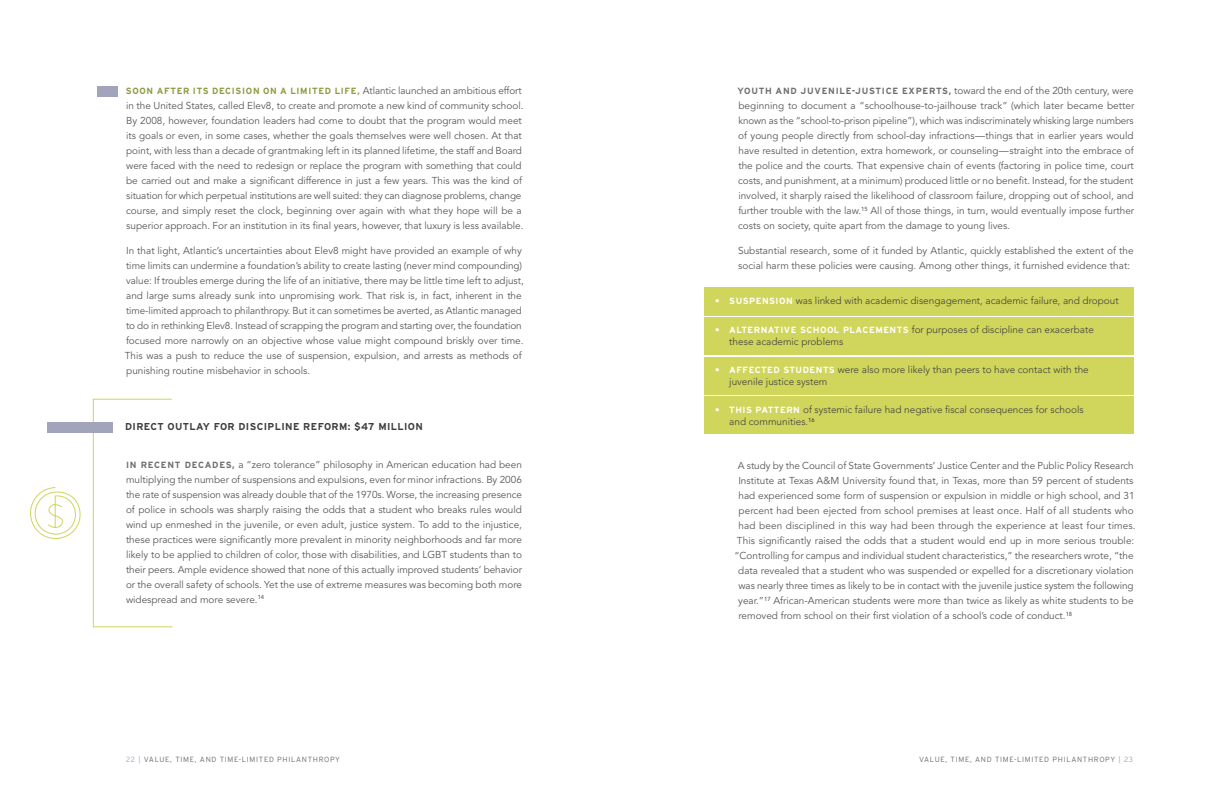
<style>
.page{position:relative;width:1224px;height:792px;background:#fff}
.page>*{position:absolute;margin:0;border:0;box-sizing:border-box;transform-origin:0 0}
.Body{font:10px/15px "Avenir";color:#57585a}
.t1{font:300 10px/12px "Avenir";color:#3e3e3f}
.Body-2{font:700 10px "Interstate";letter-spacing:.04em;color:#3e3e3f}
.Body-3{font:700 9px "Interstate";letter-spacing:.075em;color:#8e9b41}
.t2{font:300 7.5px "Interstate";letter-spacing:.09em;color:#6c6d70}
.s1{font-family:"Avenir";font-weight:400;font-size:10px;color:#57585a}
.s2{font-family:"Interstate";font-weight:700;font-size:9px;color:#6c6d70}
.s3{font-family:"Interstate";font-weight:700;font-size:9px;color:#fff}
.s4{color:#a2a4bc}
</style>
<div class="page">
<div style="left:704px;top:318px;width:430px;height:37px;background:#d0d55b"></div>
<div style="left:704px;top:357px;width:430px;height:37px;background:#d0d55b"></div>
<div style="left:704px;top:396px;width:430px;height:37px;background:#d0d55b"></div>
<div style="left:704px;top:287px;width:430px;height:29px;background:#d0d55b"></div>
<div style="left:98px;top:86px;width:20px;height:11px;background:#a2a4bc"></div>
<svg style="left:92px;top:398px;width:81px;height:230px"></svg>
<div style="left:48px;top:423px;width:65px;height:10px;background:#a2a4bc"></div>
<svg style="left:30px;top:487px;width:51px;height:52px"></svg>
<p class="Body-3" style="left:126px;top:86px;width:397px">SOON AFTER ITS DECISION ON A LIMITED LIFE, <span class="s1">Atlantic launched an ambitious effort</span></p>
<p class="Body" style="left:126px;top:98px;width:399px">in the United States, called Elev8, to create and promote a new kind of community school.<br>By 2008, however, foundation leaders had come to doubt that the program would meet its goals or even, in some cases, whether the goals themselves were well chosen. At that point, with less than a decade of grantmaking left in its planned lifetime, the staff and Board were faced with the need to redesign or replace the program with something that could be carried out and make a significant difference in just a few years. This was the kind of situation for which perpetual institutions are well suited: they can diagnose problems, change course, and simply reset the clock, beginning over again with what they hope will be a superior approach. For an institution in its final years, however, that luxury is less available.</p>
<p class="Body" style="left:125px;top:243px;width:400px">In that light, Atlantic’s uncertainties about Elev8 might have provided an example of why time limits can undermine a foundation’s ability to create lasting (never mind compounding) value: If troubles emerge during the life of an initiative, there may be little time left to adjust, and large sums already sunk into unpromising work. That risk is, in fact, inherent in the time-limited approach to philanthropy. But it can sometimes be averted, as Atlantic managed to do in rethinking Elev8. Instead of scrapping the program and starting over, the foundation focused more narrowly on an objective whose value might compound briskly over time.<br>This was a push to reduce the use of suspension, expulsion, and arrests as methods of punishing routine misbehavior in schools.</p>
<p class="Body-2" style="left:125px;top:421px;width:299px">DIRECT OUTLAY FOR DISCIPLINE REFORM: $47 MILLION</p>
<p class="Body" style="left:126px;top:457px;width:398px;text-align:justify"><span class="s2">IN RECENT DECADES,</span> a “zero tolerance” philosophy in American education had been multiplying the number of suspensions and expulsions, even for minor infractions. By 2006 the rate of suspension was already double that of the 1970s. Worse, the increasing presence of police in schools was sharply raising the odds that a student who breaks rules would wind up enmeshed in the juvenile, or even adult, justice system. To add to the injustice, these practices were significantly more prevalent in minority neighborhoods and far more likely to be applied to children of color, those with disabilities, and LGBT students than to their peers. Ample evidence showed that none of this actually improved students’ behavior or the overall safety of schools. Yet the use of extreme measures was becoming both more widespread and more severe.<sup>14</sup></p>
<p class="Body" style="left:738px;top:83px;width:398px;text-align:justify"><span class="s2">YOUTH AND JUVENILE-JUSTICE EXPERTS,</span> toward the end of the 20th century, were beginning to document a “schoolhouse-to-jailhouse track” (which later became better known as the “school-to-prison pipeline”), which was indiscriminately whisking large numbers of young people directly from school-day infractions—things that in earlier years would have resulted in detention, extra homework, or counseling—straight into the embrace of the police and the courts. That expensive chain of events (factoring in police time, court costs, and punishment, at a minimum) produced little or no benefit. Instead, for the student involved, it sharply raised the likelihood of classroom failure, dropping out of school, and further trouble with the law.<sup>15</sup> All of those things, in turn, would eventually impose further costs on society, quite apart from the damage to young lives.</p>
<p class="Body" style="left:738px;top:243px;width:397px">Substantial research, some of it funded by Atlantic, quickly established the extent of the social harm these policies were causing. Among other things, it furnished evidence that:</p>
<p class="t1" style="left:715px;top:295px;width:405px"><span class="s3">• SUSPENSION</span> was linked with academic disengagement, academic failure, and dropout</p>
<p class="t1" style="left:729px;top:323px;width:366px;text-indent:-14px"><span class="s3">• ALTERNATIVE SCHOOL PLACEMENTS</span> for purposes of discipline can exacerbate these academic problems</p>
<p class="t1" style="left:729px;top:363px;width:361px;text-indent:-14px"><span class="s3">• AFFECTED STUDENTS</span> were also more likely than peers to have contact with the juvenile justice system</p>
<p class="t1" style="left:729px;top:403px;width:356px;text-indent:-14px"><span class="s3">• THIS PATTERN</span> of systemic failure had negative fiscal consequences for schools and communities.<sup>16</sup></p>
<p class="Body" style="left:738px;top:459px;width:397px">A study by the Council of State Governments’ Justice Center and the Public Policy Research</p>
<p class="Body" style="left:738px;top:474px;width:397px">Institute at Texas A&amp;M University found that, in Texas, more than 59 percent of students</p>
<p class="Body" style="left:738px;top:489px;width:398px">had experienced some form of suspension or expulsion in middle or high school, and 31</p>
<p class="Body" style="left:738px;top:504px;width:397px">percent had been ejected from school premises at least once. Half of all students who</p>
<p class="Body" style="left:738px;top:519px;width:399px">had been disciplined in this way had been through the experience at least four times.</p>
<p class="Body" style="left:737px;top:534px;width:399px">This significantly raised the odds that a student would end up in more serious trouble:</p>
<p class="Body" style="left:734px;top:549px;width:401px">“Controlling for campus and individual student characteristics,” the researchers wrote, “the</p>
<p class="Body" style="left:738px;top:564px;width:397px">data revealed that a student who was suspended or expelled for a discretionary violation</p>
<p class="Body" style="left:739px;top:579px;width:397px">was nearly three times as likely to be in contact with the juvenile justice system the following</p>
<p class="Body" style="left:738px;top:594px;width:397px">year.”<sup>17</sup> African-American students were more than twice as likely as white students to be</p>
<p class="Body" style="left:738px;top:609px;width:335px">removed from school on their first violation of a school’s code of conduct.<sup>18</sup></p>
<p class="t2" style="left:126px;top:755px;width:216px"><span class="s4">22 |</span> VALUE, TIME, AND TIME-LIMITED PHILANTHROPY</p>
<p class="t2" style="left:919px;top:755px;width:216px">VALUE, TIME, AND TIME-LIMITED PHILANTHROPY <span class="s4">| 23</span></p>
</div>
